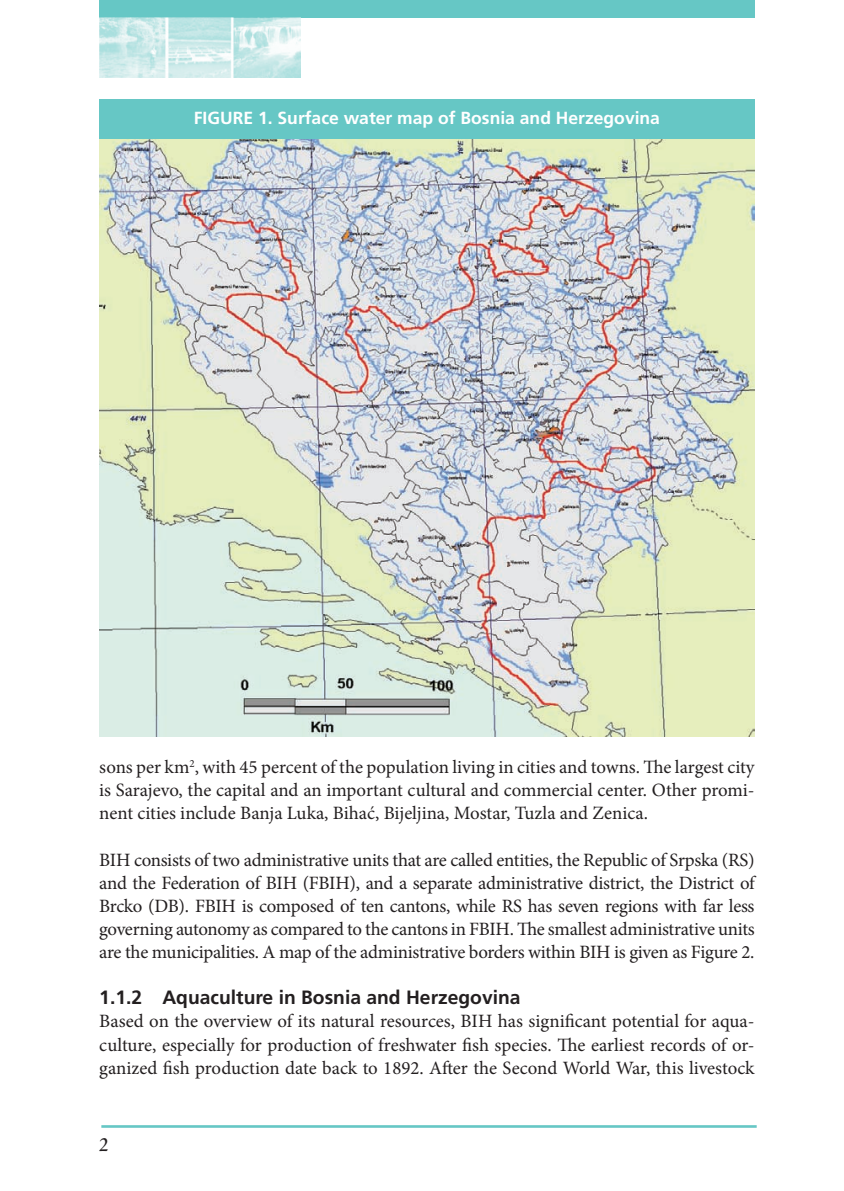
<style>
.page{position:relative;width:844px;height:1191px;background:#fff}
.page>*{position:absolute;margin:0;border:0;box-sizing:border-box;transform-origin:0 0}
.t1{font:700 19.25px "Frutiger LT Std";color:#231f20}
.t2{font:19.25px "Stempel Garamond LT Std";color:#231f20}
.t3{font:18.9px/23.1px "Minion Pro";letter-spacing:-.005em;color:#231f20;text-align:justify}
.t4{font:700 17.5px "Frutiger LT Std";color:#fff}
</style>
<div class="page">
<hr style="left:101px;top:1125px;width:655px;height:2px;background:#66c7c5">
<div style="left:99px;top:0;width:655px;height:17px;background:#66c7c5"></div>
<img style="left:99px;top:17px;width:201px;height:60px">
<img style="left:99px;top:139px;width:654px;height:597px">
<div style="left:99px;top:99px;width:655px;height:40px;background:#66c7c5"></div>
<p class="t4" style="left:194px;top:108px;width:467px">FIGURE 1. Surface water map of Bosnia and Herzegovina</p>
<p class="t3" style="left:99px;top:755px;width:656px">sons per km<sup>2</sup>, with 45 percent of the population living in cities and towns. The largest city is Sarajevo, the capital and an important cultural and commercial center. Other promi&shy;nent cities include Banja Luka, Bihać, Bijeljina, Mostar, Tuzla and Zenica.</p>
<p class="t3" style="left:99px;top:848px;width:656px">BIH consists of two administrative units that are called entities, the Republic of Srpska (RS) and the Federation of BIH (FBIH), and a separate administrative district, the District of Brcko (DB). FBIH is composed of ten cantons, while RS has seven regions with far less governing autonomy as compared to the cantons in FBIH. The smallest administrative units are the municipalities. A map of the administrative borders within BIH is given as Figure 2.</p>
<p class="t1" style="left:99px;top:986px;width:422px">1.1.2 Aquaculture in Bosnia and Herzegovina</p>
<p class="t3" style="left:99px;top:1010px;width:656px">Based on the overview of its natural resources, BIH has significant potential for aqua&shy;culture, especially for production of freshwater fish species. The earliest records of or&shy;ganized fish production date back to 1892. After the Second World War, this livestock</p>
<p class="t2" style="left:99px;top:1133px;width:11px">2</p>
</div>
